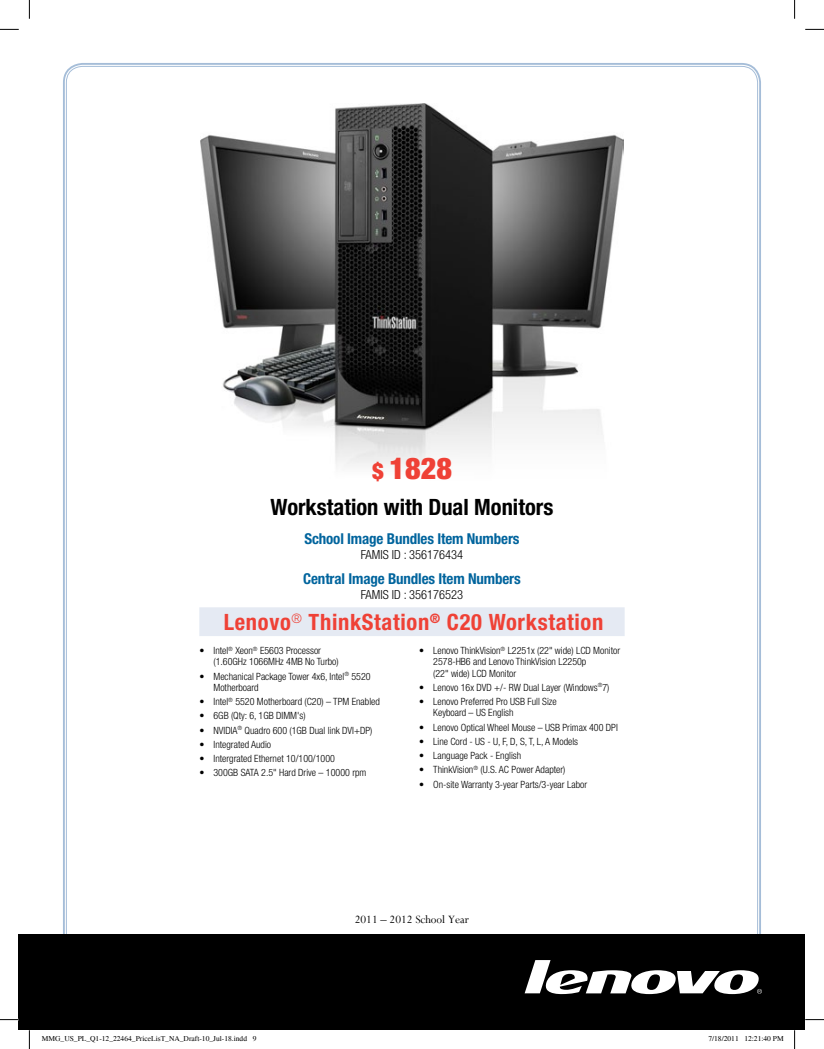
<style>
.page{position:relative;width:824px;height:1049px;background:#fff}
.page>*{position:absolute;margin:0;border:0;box-sizing:border-box;transform-origin:0 0}
.t1{font:900 condensed 30px "Helvetica Neue";color:#ef4136}
.t2{font:700 condensed 22.5px "Helvetica Neue";letter-spacing:.03em;color:#ef4136}
.t3{font:700 condensed 22.5px "Helvetica Neue";color:#000}
.t4{font:700 condensed 15px "Helvetica Neue";letter-spacing:-.01em;color:#00649d}
.t5{font:300 condensed 12.5px "Helvetica Neue";color:#000}
.t6{font:12.5px "Perpetua";color:#000}
.t7{font:300 condensed 10px/11.2px "Helvetica Neue";color:#000}
.t8{font:7.5px "Times";color:#000}
.s1{font-size:22.5px}
</style>
<div class="page">
<div style="left:19px;top:934px;width:786px;height:96px;background:#000"></div>
<svg style="left:524px;top:960px;width:238px;height:34px"></svg>
<img style="left:200px;top:104px;width:423px;height:363px">
<div style="left:199px;top:607px;width:425px;height:29px;background:#e5eaf3"></div>
<svg style="left:0;top:29px;width:19px;height:1px"></svg>
<svg style="left:805px;top:29px;width:19px;height:1px"></svg>
<svg style="left:0;top:1019px;width:19px;height:1px"></svg>
<svg style="left:805px;top:1019px;width:19px;height:1px"></svg>
<svg style="left:29px;top:0;width:1px;height:19px"></svg>
<svg style="left:29px;top:1030px;width:1px;height:19px"></svg>
<svg style="left:794px;top:0;width:1px;height:19px"></svg>
<svg style="left:794px;top:1030px;width:1px;height:19px"></svg>
<h1 class="t1" style="left:372px;top:450px;width:81px"><span class="s1">$</span> 1828</h1>
<h2 class="t3" style="left:271px;top:493px;width:284px">Workstation with Dual Monitors</h2>
<h3 class="t4" style="left:304px;top:529px;width:216px">School Image Bundles Item Numbers</h3>
<p class="t5" style="left:361px;top:547px;width:104px">FAMIS ID : 356176434</p>
<h3 class="t4" style="left:303px;top:569px;width:219px">Central Image Bundles Item Numbers</h3>
<p class="t5" style="left:361px;top:587px;width:104px">FAMIS ID : 356176523</p>
<h2 class="t2" style="left:224px;top:609px;width:381px">Lenovo<sup>®</sup> ThinkStation<sup>®</sup> C20 Workstation</h2>
<p class="t7" style="left:213px;top:645px;width:127px;text-indent:-14px">• Intel<sup>®</sup> Xeon<sup>®</sup> E5603 Processor (1.60GHz 1066MHz 4MB No Turbo)</p>
<p class="t7" style="left:213px;top:670px;width:159px;text-indent:-14px">• Mechanical Package Tower 4x6, Intel<sup>®</sup> 5520<br>Motherboard</p>
<p class="t7" style="left:199px;top:696px;width:182px">• Intel<sup>®</sup> 5520 Motherboard (C20) – TPM Enabled</p>
<p class="t7" style="left:199px;top:710px;width:108px">• 6GB (Qty: 6, 1GB DIMM's)</p>
<p class="t7" style="left:199px;top:724px;width:175px">• NVIDIA<sup>®</sup> Quadro 600 (1GB Dual link DVI+DP)</p>
<p class="t7" style="left:199px;top:738px;width:73px">• Integrated Audio</p>
<p class="t7" style="left:199px;top:753px;width:137px">• Intergrated Ethernet 10/100/1000</p>
<p class="t7" style="left:199px;top:767px;width:169px">• 300GB SATA 2.5" Hard Drive – 10000 rpm</p>
<p class="t7" style="left:433px;top:645px;width:188px;text-indent:-14px">• Lenovo ThinkVision<sup>®</sup> L2251x (22" wide) LCD Monitor<br>2578-HB6 and Lenovo ThinkVision L2250p<br>(22" wide) LCD Monitor</p>
<p class="t7" style="left:419px;top:681px;width:192px">• Lenovo 16x DVD +/- RW Dual Layer (Windows<sup>®</sup>7)</p>
<p class="t7" style="left:433px;top:696px;width:125px;text-indent:-14px">• Lenovo Preferred Pro USB Full Size<br>Keyboard – US English</p>
<p class="t7" style="left:419px;top:721px;width:200px">• Lenovo Optical Wheel Mouse – USB Primax 400 DPI</p>
<p class="t7" style="left:419px;top:735px;width:160px">• Line Cord - US - U, F, D, S, T, L, A Models</p>
<p class="t7" style="left:419px;top:750px;width:104px">• Language Pack - English</p>
<p class="t7" style="left:419px;top:764px;width:148px">• ThinkVision<sup>®</sup> (U.S. AC Power Adapter)</p>
<p class="t7" style="left:419px;top:778px;width:170px">• On-site Warranty 3-year Parts/3-year Labor</p>
<p class="t6" style="left:355px;top:912px;width:116px">2011 – 2012 School Year</p>
<p class="t8" style="left:42px;top:1035px;width:216px">MMG_US_PL_Q1-12_22464_PriceLisT_NA_Draft-10_Jul-18.indd 9</p>
<p class="t8" style="left:708px;top:1035px;width:77px">7/18/2011 12:21:40 PM</p>
</div>
